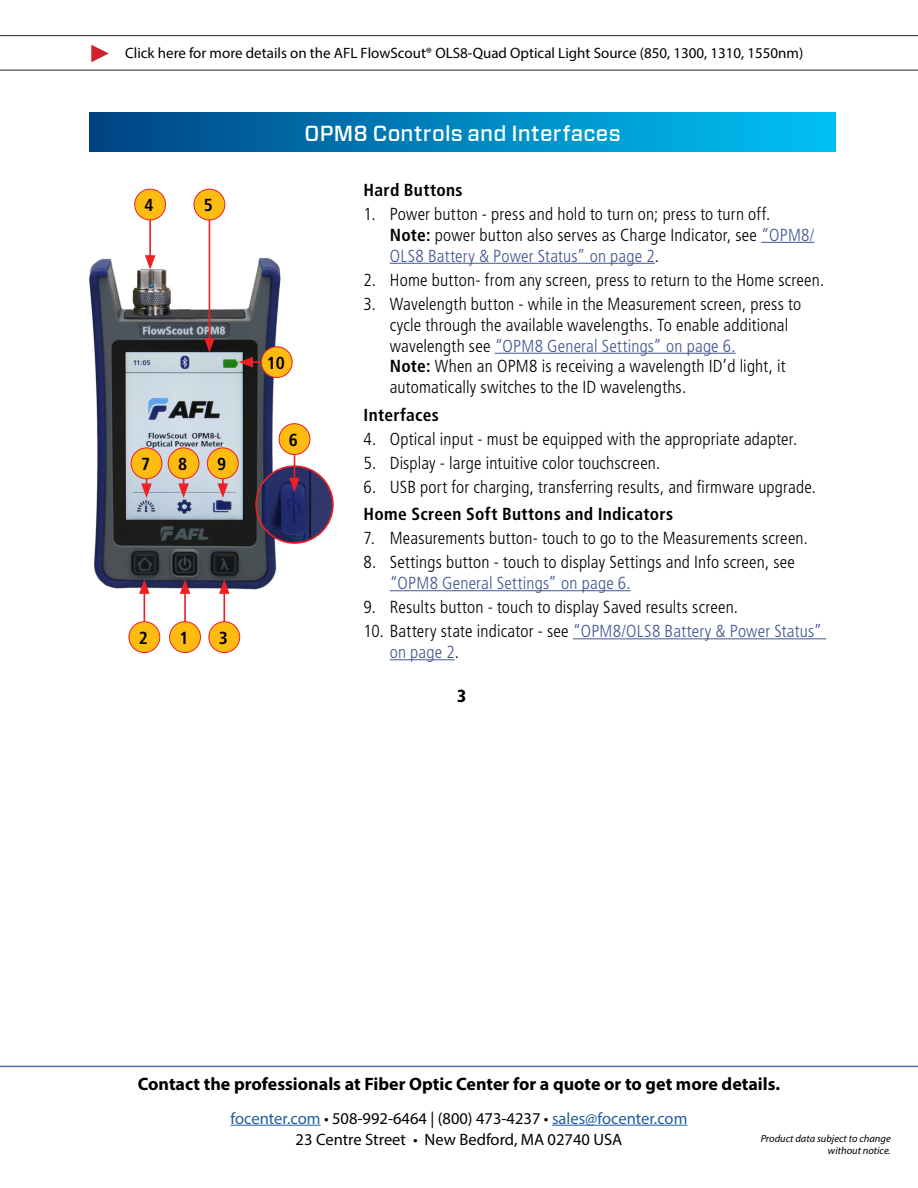
<style>
.page{position:relative;width:918px;height:1188px;background:#fff}
.page>*{position:absolute;margin:0;border:0;box-sizing:border-box;transform-origin:0 0}
.t1{font:500 21.75px "Forza";letter-spacing:.015em;color:#fff}
.t2{font:700 18px "Myriad Pro";color:#000}
.t3{font:300 condensed 17.4px/20.9px "Frutiger LT Std";letter-spacing:.01em;color:#000}
.t4{font:300 condensed 17.4px/20.9px "Frutiger LT Std";letter-spacing:.01em;color:#445691}
.t5{font:700 condensed 17.4px "Frutiger LT Std";letter-spacing:.02em;color:#000}
.t6{font:900 condensed 17.4px "Frutiger LT Std";color:#000}
.t7{font:16.5px "Myriad Pro";color:#215e9e}
.t8{font:16.5px "Myriad Pro";color:#000}
.t9{font:15px "Myriad Pro";color:#000}
.t10{font:italic 10.5px/12.6px "Myriad Pro";color:#000;text-align:right}
.s1{font-weight:700}
.s2{color:#445691}
.s3{color:#000}
</style>
<div class="page">
<hr style="left:231px;top:1125px;width:90px;height:1px;background:#215e9e">
<hr style="left:552px;top:1125px;width:135px;height:1px;background:#215e9e">
<hr style="left:0;top:1066px;width:918px;height:1px;background:#4f70a8">
<hr style="left:0;top:70px;width:918px;height:1px;background:#262626">
<svg style="left:91px;top:45px;width:18px;height:17px"></svg>
<hr style="left:0;top:35px;width:918px;height:1px;background:#262626">
<img style="left:89px;top:253px;width:205px;height:337px">
<div style="left:90px;top:113px;width:745px;height:39px;background:linear-gradient(to right,#004484,#00c4f6)"></div>
<hr style="left:761px;top:242px;width:54px;height:1px;background:#445691">
<hr style="left:390px;top:263px;width:265px;height:1px;background:#445691">
<hr style="left:495px;top:353px;width:241px;height:1px;background:#445691">
<hr style="left:390px;top:590px;width:241px;height:1px;background:#445691">
<hr style="left:573px;top:638px;width:253px;height:1px;background:#445691">
<hr style="left:390px;top:659px;width:65px;height:1px;background:#445691">
<hr style="left:250px;top:361px;width:23px;height:2px;background:#ed2024">
<svg style="left:239px;top:357px;width:14px;height:10px"></svg>
<div style="left:261px;top:347px;width:31px;height:31px;background:#febc11;border-radius:50%"></div>
<div style="left:261px;top:346px;width:31px;height:32px;border:1px solid #ed1b2f;border-radius:50%"></div>
<hr style="left:149px;top:216px;width:2px;height:43px;background:#ed2024">
<svg style="left:145px;top:255px;width:10px;height:15px"></svg>
<div style="left:135px;top:189px;width:31px;height:31px;background:#febc11;border-radius:50%"></div>
<div style="left:134px;top:189px;width:32px;height:31px;border:1px solid #ed1b2f;border-radius:50%"></div>
<hr style="left:209px;top:216px;width:1px;height:125px;background:#ed2024">
<svg style="left:204px;top:338px;width:11px;height:15px"></svg>
<div style="left:194px;top:189px;width:31px;height:31px;background:#febc11;border-radius:50%"></div>
<div style="left:194px;top:189px;width:31px;height:31px;border:1px solid #ed1b2f;border-radius:50%"></div>
<hr style="left:184px;top:590px;width:2px;height:36px;background:#ed2024">
<svg style="left:180px;top:579px;width:10px;height:15px"></svg>
<div style="left:170px;top:622px;width:30px;height:31px;background:#febc11;border-radius:50%"></div>
<div style="left:169px;top:621px;width:32px;height:32px;border:1px solid #ed1b2f;border-radius:50%"></div>
<hr style="left:223px;top:590px;width:2px;height:36px;background:#ed2024">
<svg style="left:219px;top:579px;width:11px;height:15px"></svg>
<div style="left:209px;top:622px;width:31px;height:31px;background:#febc11;border-radius:50%"></div>
<div style="left:209px;top:621px;width:31px;height:32px;border:1px solid #ed1b2f;border-radius:50%"></div>
<hr style="left:144px;top:590px;width:1px;height:36px;background:#ed2024">
<svg style="left:139px;top:579px;width:11px;height:15px"></svg>
<div style="left:129px;top:622px;width:31px;height:31px;background:#febc11;border-radius:50%"></div>
<div style="left:129px;top:621px;width:31px;height:32px;border:1px solid #ed1b2f;border-radius:50%"></div>
<svg style="left:141px;top:478px;width:11px;height:20px"></svg>
<div style="left:131px;top:448px;width:31px;height:31px;background:#febc11;border-radius:50%"></div>
<div style="left:131px;top:448px;width:31px;height:31px;border:1px solid #ed1b2f;border-radius:50%"></div>
<svg style="left:178px;top:478px;width:11px;height:20px"></svg>
<div style="left:168px;top:448px;width:31px;height:31px;background:#febc11;border-radius:50%"></div>
<div style="left:168px;top:448px;width:31px;height:31px;border:1px solid #ed1b2f;border-radius:50%"></div>
<svg style="left:218px;top:478px;width:10px;height:20px"></svg>
<div style="left:207px;top:448px;width:31px;height:31px;background:#febc11;border-radius:50%"></div>
<div style="left:207px;top:448px;width:32px;height:31px;border:1px solid #ed1b2f;border-radius:50%"></div>
<img style="left:258px;top:466px;width:75px;height:77px">
<div style="left:255px;top:465px;width:79px;height:79px;border:2px solid #ed2024;border-radius:50%"></div>
<hr style="left:294px;top:451px;width:1px;height:30px;background:#ed2024">
<svg style="left:289px;top:478px;width:11px;height:14px"></svg>
<div style="left:279px;top:424px;width:31px;height:31px;background:#febc11;border-radius:50%"></div>
<div style="left:279px;top:423px;width:31px;height:32px;border:1px solid #ed1b2f;border-radius:50%"></div>
<p class="t9" style="left:125px;top:44px;width:680px">Click here for more details on the AFL FlowScout® OLS8-Quad Optical Light Source (850, 1300, 1310, 1550nm)</p>
<p class="t5" style="left:145px;top:195px;width:11px">4</p>
<p class="t5" style="left:204px;top:195px;width:11px">5</p>
<p class="t5" style="left:141px;top:454px;width:11px">7</p>
<p class="t5" style="left:178px;top:454px;width:11px">8</p>
<p class="t5" style="left:217px;top:454px;width:11px">9</p>
<p class="t5" style="left:139px;top:627px;width:11px">2</p>
<p class="t5" style="left:180px;top:627px;width:11px">1</p>
<p class="t5" style="left:219px;top:627px;width:11px">3</p>
<p class="t1" style="left:305px;top:119px;width:318px">OPM8 Controls and Interfaces</p>
<p class="t5" style="left:267px;top:352px;width:20px">10</p>
<p class="t5" style="left:289px;top:429px;width:11px">6</p>
<p class="t5" style="left:364px;top:179px;width:101px">Hard Buttons</p>
<p class="t3" style="left:390px;top:203px;width:426px;text-indent:-26px">1. Power button - press and hold to turn on; press to turn off.<br><span class="s1">Note:</span> power button also serves as Charge Indicator, see <span class="s2">“OPM8/<br>OLS8 Battery &amp; Power Status” on page 2</span>.</p>
<p class="t3" style="left:364px;top:269px;width:462px">2. Home button- from any screen, press to return to the Home screen.</p>
<p class="t3" style="left:390px;top:293px;width:413px;text-indent:-26px">3. Wavelength button - while in the Measurement screen, press to cycle through the available wavelengths. To enable additional wavelength see <span class="s2">“OPM8 General Settings” on page 6.<br></span><span class="s1">Note:</span> When an OPM8 is receiving a wavelength ID’d light, it automatically switches to the ID wavelengths.</p>
<p class="t5" style="left:364px;top:404px;width:77px">Interfaces</p>
<p class="t3" style="left:364px;top:428px;width:435px">4. Optical input - must be equipped with the appropriate adapter.</p>
<p class="t3" style="left:364px;top:452px;width:298px">5. Display - large intuitive color touchscreen.</p>
<p class="t3" style="left:364px;top:477px;width:454px">6. USB port for charging, transferring results, and firmware upgrade.</p>
<p class="t5" style="left:364px;top:504px;width:311px">Home Screen Soft Buttons and Indicators</p>
<p class="t3" style="left:364px;top:528px;width:446px">7. Measurements button- touch to go to the Measurements screen.</p>
<p class="t3" style="left:364px;top:552px;width:433px">8. Settings button - touch to display Settings and Info screen, see</p>
<p class="t4" style="left:390px;top:573px;width:242px">“OPM8 General Settings” on page 6.</p>
<p class="t3" style="left:364px;top:597px;width:376px">9. Results button - touch to display Saved results screen.</p>
<p class="t4" style="left:390px;top:621px;width:434px;text-indent:-26px"><span class="s3">10. Battery state indicator - see</span> “OPM8/OLS8 Battery &amp; Power Status” on page 2<span class="s3">.</span></p>
<p class="t6" style="left:457px;top:685px;width:11px">3</p>
<p class="t2" style="left:138px;top:1072px;width:644px">Contact the professionals at Fiber Optic Center for a quote or to get more details.</p>
<p class="t7" style="left:231px;top:1108px;width:458px">focenter.com <span class="s3">• 508-992-6464 | (800) 473-4237 •</span> sales@focenter.com</p>
<p class="t8" style="left:296px;top:1129px;width:328px">23 Centre Street • New Bedford, MA 02740 USA</p>
<p class="t10" style="left:761px;top:1132px;width:132px">Product data subject to change without notice.</p>
</div>
